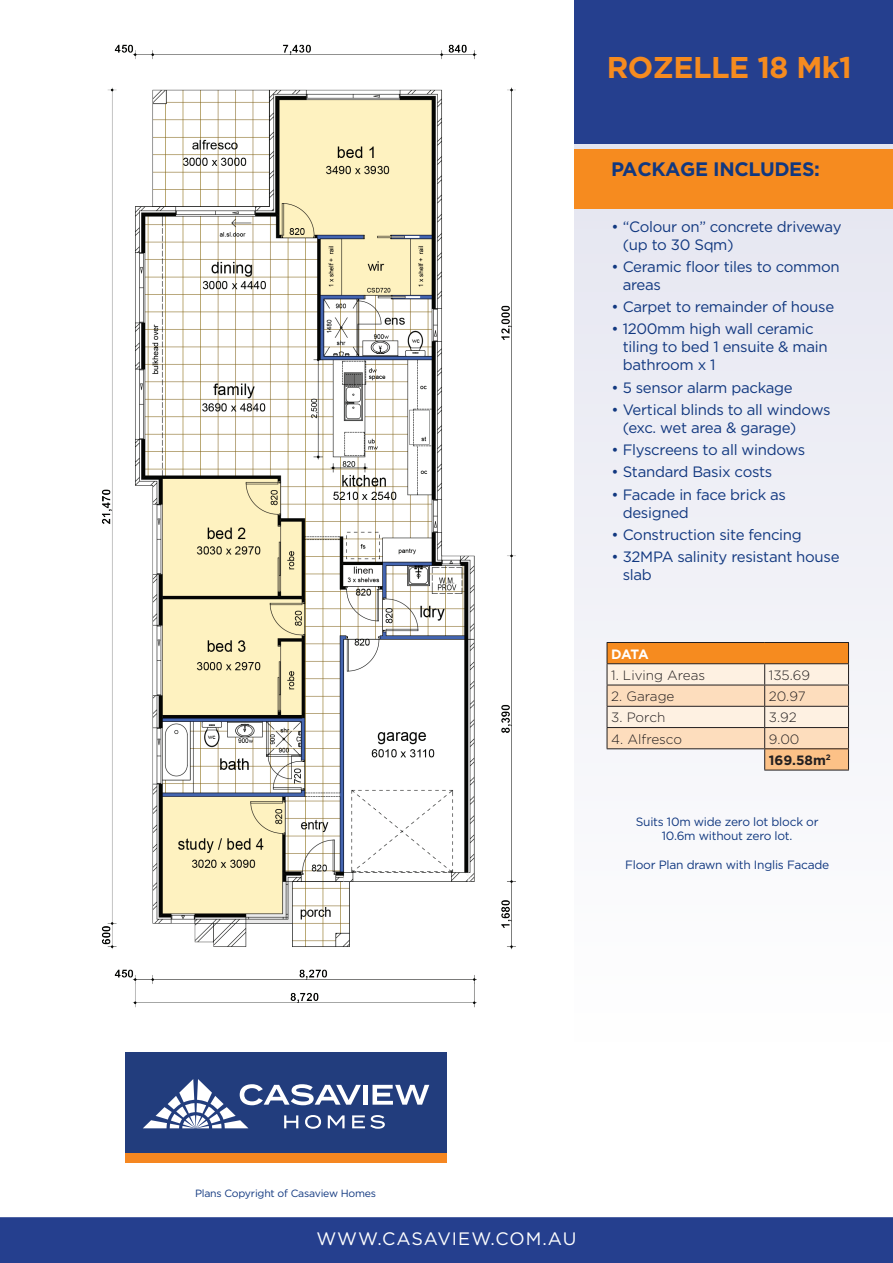
<style>
.page{position:relative;width:893px;height:1263px;background:#fff}
.page>*{position:absolute;margin:0;border:0;box-sizing:border-box;transform-origin:0 0}
.t1{font:700 30px "Gotham";letter-spacing:-.015em;color:#f68b1f}
.t2{font:700 19.5px "Gotham";letter-spacing:-.02em;color:#113880}
.t3{font:18px "Gotham";letter-spacing:.05em;color:#fff}
.t4{font:15px/18px "Gotham";letter-spacing:-.02em;color:#113880}
.t5{font:300 13.5px "Gotham";color:#231f20}
.t6{font:700 13.5px/21.3px "Gotham";color:#231f20}
.t7{font:700 13.5px "Gotham";color:#fff}
.t8{font:12px/14.4px "Gotham";letter-spacing:-.02em;color:#113880;text-align:center}
.t9{font:10.5px "Gotham";letter-spacing:-.02em;color:#113880}
.s1{font-weight:300}
</style>
<div class="page">
<div style="left:574px;top:0;width:319px;height:1042px;background:#f1f1f7"></div>
<div style="left:574px;top:149px;width:319px;height:59px;background:#f68b1f"></div>
<div style="left:574px;top:0;width:319px;height:143px;background:#253f8e"></div>
<hr style="left:607px;top:642px;width:158px;height:1px;background:#231f20">
<hr style="left:765px;top:642px;width:84px;height:1px;background:#231f20">
<svg style="left:607px;top:643px;width:242px;height:127px;background:#f0ceab"></svg>
<hr style="left:764px;top:770px;width:85px;height:1px;background:#231f20">
<img style="left:102px;top:44px;width:414px;height:964px">
<div style="left:0;top:1216px;width:893px;height:47px;background:#253f8e"></div>
<hr style="left:0;top:1214px;width:893px;height:3px;background:#fff">
<div style="left:126px;top:1052px;width:321px;height:102px;background:#223d7d"></div>
<div style="left:126px;top:1154px;width:321px;height:9px;background:#f58721"></div>
<svg style="left:143px;top:1079px;width:286px;height:50px"></svg>
<h1 class="t1" style="left:607px;top:47px;width:247px">ROZELLE 18 Mk1</h1>
<h2 class="t2" style="left:611px;top:156px;width:210px">PACKAGE INCLUDES:</h2>
<p class="t4" style="left:623px;top:217px;width:220px;text-indent:-11px">• “Colour on” concrete driveway (up to 30 Sqm)</p>
<p class="t4" style="left:623px;top:257px;width:219px;text-indent:-11px">• Ceramic floor tiles to common areas</p>
<p class="t4" style="left:612px;top:297px;width:224px">• Carpet to remainder of house</p>
<p class="t4" style="left:623px;top:320px;width:207px;text-indent:-11px">• 1200mm high wall ceramic tiling to bed 1 ensuite &amp; main bathroom x 1</p>
<p class="t4" style="left:612px;top:378px;width:183px">• 5 sensor alarm package</p>
<p class="t4" style="left:623px;top:400px;width:209px;text-indent:-11px">• Vertical blinds to all windows (exc. wet area &amp; garage)</p>
<p class="t4" style="left:612px;top:440px;width:195px">• Flyscreens to all windows</p>
<p class="t4" style="left:612px;top:463px;width:162px">• Standard Basix costs</p>
<p class="t4" style="left:623px;top:485px;width:165px;text-indent:-11px">• Facade in face brick as designed</p>
<p class="t4" style="left:612px;top:525px;width:192px">• Construction site fencing</p>
<p class="t4" style="left:623px;top:547px;width:218px;text-indent:-11px">• 32MPA salinity resistant house slab</p>
<p class="t7" style="left:611px;top:645px;width:39px">DATA</p>
<p class="t5" style="left:611px;top:666px;width:95px">1. Living Areas</p>
<p class="t5" style="left:769px;top:666px;width:43px">135.69</p>
<p class="t5" style="left:611px;top:688px;width:65px">2. Garage</p>
<p class="t5" style="left:769px;top:688px;width:38px">20.97</p>
<p class="t5" style="left:611px;top:709px;width:56px">3. Porch</p>
<p class="t5" style="left:769px;top:709px;width:29px">3.92</p>
<p class="t5" style="left:611px;top:730px;width:72px">4. Alfresco</p>
<p class="t6" style="left:769px;top:728px;width:63px"><span class="s1">9.00<br></span>169.58m<sup>2</sup></p>
<p class="t8" style="left:636px;top:814px;width:184px">Suits 10m wide zero lot block or<br>10.6m without zero lot.</p>
<p class="t8" style="left:625px;top:857px;width:205px">Floor Plan drawn with Inglis Facade</p>
<p class="t9" style="left:195px;top:1186px;width:183px">Plans Copyright of Casaview Homes</p>
<p class="t3" style="left:316px;top:1227px;width:261px">WWW.CASAVIEW.COM.AU</p>
</div>
